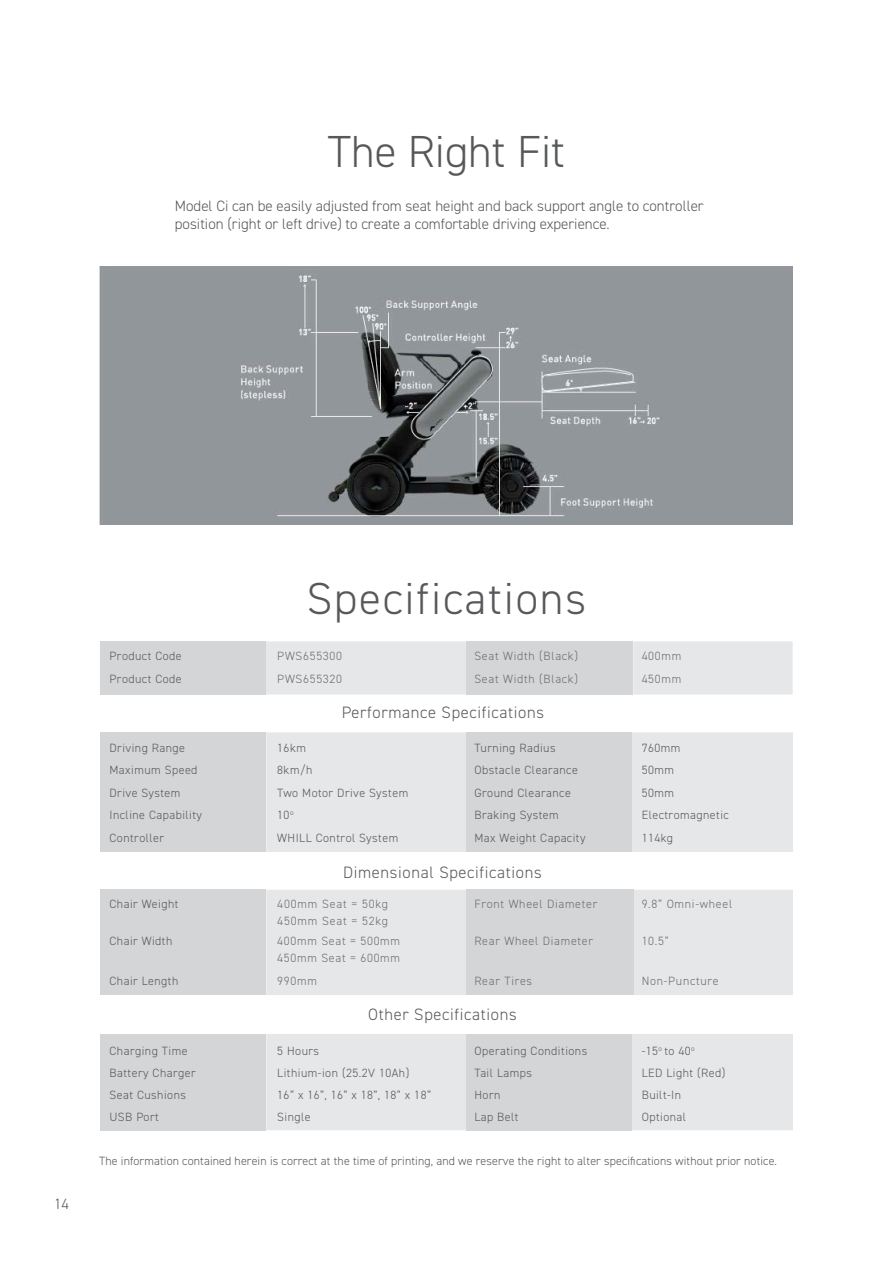
<style>
.page{position:relative;width:893px;height:1263px;background:#fff}
.page>*{position:absolute;margin:0;border:0;box-sizing:border-box;transform-origin:0 0}
.t1{font:300 45px "DIN2014";letter-spacing:.04em;color:#57585a}
.t2{font:300 45px "DIN2014";color:#57585a}
.t3{font:300 16.5px "DIN2014";letter-spacing:.04em;color:#57585a}
.t4{font:300 15px/18px "DIN2014";color:#57585a}
.t5{font:300 12px "DIN2014";letter-spacing:.04em;color:#57585a}
.t6{font:300 12px/16.5px "DIN2014";letter-spacing:.06em;color:#6c6d70}
.t7{font:300 12px "DIN2014";letter-spacing:.01em;color:#57585a}
</style>
<div class="page">
<img style="left:99px;top:267px;width:693px;height:257px">
<div style="left:266px;top:1034px;width:527px;height:96px;background:#e6e7e9"></div>
<div style="left:100px;top:1034px;width:166px;height:96px;background:#d4d5d7"></div>
<div style="left:467px;top:1034px;width:165px;height:96px;background:#d4d5d7"></div>
<div style="left:266px;top:890px;width:527px;height:105px;background:#e6e7e9"></div>
<div style="left:100px;top:890px;width:166px;height:105px;background:#d4d5d7"></div>
<div style="left:467px;top:890px;width:167px;height:105px;background:#d4d5d7"></div>
<div style="left:266px;top:732px;width:527px;height:120px;background:#e6e7e9"></div>
<div style="left:100px;top:732px;width:166px;height:120px;background:#d4d5d7"></div>
<div style="left:467px;top:732px;width:165px;height:120px;background:#d4d5d7"></div>
<div style="left:266px;top:641px;width:527px;height:53px;background:#e6e7e9"></div>
<div style="left:100px;top:641px;width:166px;height:53px;background:#d4d5d7"></div>
<div style="left:467px;top:641px;width:166px;height:53px;background:#d4d5d7"></div>
<p class="t2" style="left:328px;top:124px;width:239px">The Right Fit</p>
<p class="t4" style="left:175px;top:197px;width:530px">Model Ci can be easily adjusted from seat height and back support angle to controller position (right or left drive) to create a comfortable driving experience.</p>
<p class="t4" style="left:54px;top:1195px;width:16px">14</p>
<p class="t5" style="left:109px;top:649px;width:74px">Product Code</p>
<p class="t5" style="left:109px;top:671px;width:74px">Product Code</p>
<p class="t5" style="left:109px;top:740px;width:77px">Driving Range</p>
<p class="t5" style="left:109px;top:763px;width:90px">Maximum Speed</p>
<p class="t5" style="left:109px;top:785px;width:72px">Drive System</p>
<p class="t5" style="left:109px;top:808px;width:94px">Incline Capability</p>
<p class="t5" style="left:109px;top:830px;width:56px">Controller</p>
<p class="t5" style="left:109px;top:897px;width:71px">Chair Weight</p>
<p class="t5" style="left:109px;top:934px;width:64px">Chair Width</p>
<p class="t5" style="left:109px;top:973px;width:70px">Chair Length</p>
<p class="t5" style="left:109px;top:1043px;width:80px">Charging Time</p>
<p class="t5" style="left:109px;top:1065px;width:88px">Battery Charger</p>
<p class="t5" style="left:109px;top:1087px;width:78px">Seat Cushions</p>
<p class="t5" style="left:109px;top:1109px;width:51px">USB Port</p>
<p class="t1" style="left:307px;top:571px;width:281px">Specifications</p>
<p class="t6" style="left:277px;top:648px;width:66px">PWS655300</p>
<p class="t6" style="left:277px;top:670px;width:66px">PWS655320</p>
<p class="t6" style="left:474px;top:648px;width:105px">Seat Width (Black)</p>
<p class="t6" style="left:474px;top:670px;width:105px">Seat Width (Black)</p>
<p class="t3" style="left:342px;top:702px;width:204px">Performance Specifications</p>
<p class="t5" style="left:277px;top:740px;width:30px">16km</p>
<p class="t5" style="left:277px;top:763px;width:37px">8km/h</p>
<p class="t5" style="left:277px;top:785px;width:132px">Two Motor Drive System</p>
<p class="t5" style="left:277px;top:808px;width:18px">10<sup>o</sup></p>
<p class="t5" style="left:277px;top:830px;width:122px">WHILL Control System</p>
<p class="t5" style="left:474px;top:740px;width:83px">Turning Radius</p>
<p class="t5" style="left:474px;top:763px;width:105px">Obstacle Clearance</p>
<p class="t5" style="left:474px;top:785px;width:98px">Ground Clearance</p>
<p class="t5" style="left:474px;top:808px;width:86px">Braking System</p>
<p class="t5" style="left:474px;top:830px;width:113px">Max Weight Capacity</p>
<p class="t3" style="left:343px;top:862px;width:200px">Dimensional Specifications</p>
<p class="t6" style="left:277px;top:896px;width:112px">400mm Seat = 50kg<br>450mm Seat = 52kg</p>
<p class="t6" style="left:277px;top:933px;width:124px">400mm Seat = 500mm<br>450mm Seat = 600mm</p>
<p class="t6" style="left:277px;top:973px;width:41px">990mm</p>
<p class="t6" style="left:474px;top:896px;width:124px">Front Wheel Diameter</p>
<p class="t6" style="left:474px;top:933px;width:120px">Rear Wheel Diameter</p>
<p class="t6" style="left:474px;top:973px;width:59px">Rear Tires</p>
<p class="t3" style="left:368px;top:1004px;width:150px">Other Specifications</p>
<p class="t5" style="left:277px;top:1043px;width:43px">5 Hours</p>
<p class="t5" style="left:277px;top:1065px;width:133px">Lithium-ion (25.2V 10Ah)</p>
<p class="t5" style="left:277px;top:1087px;width:155px">16” x 16”, 16” x 18”, 18” x 18”</p>
<p class="t5" style="left:277px;top:1109px;width:35px">Single</p>
<p class="t5" style="left:474px;top:1043px;width:114px">Operating Conditions</p>
<p class="t5" style="left:474px;top:1065px;width:59px">Tail Lamps</p>
<p class="t5" style="left:474px;top:1087px;width:28px">Horn</p>
<p class="t5" style="left:474px;top:1109px;width:46px">Lap Belt</p>
<p class="t6" style="left:642px;top:648px;width:41px">400mm</p>
<p class="t6" style="left:642px;top:670px;width:41px">450mm</p>
<p class="t5" style="left:642px;top:740px;width:40px">760mm</p>
<p class="t5" style="left:642px;top:763px;width:34px">50mm</p>
<p class="t5" style="left:642px;top:785px;width:34px">50mm</p>
<p class="t5" style="left:642px;top:808px;width:89px">Electromagnetic</p>
<p class="t5" style="left:642px;top:830px;width:33px">114kg</p>
<p class="t6" style="left:642px;top:896px;width:92px">9.8” Omni-wheel</p>
<p class="t6" style="left:642px;top:933px;width:29px">10.5”</p>
<p class="t6" style="left:642px;top:973px;width:78px">Non-Puncture</p>
<p class="t5" style="left:642px;top:1043px;width:54px">-15<sup>o</sup> to 40<sup>o</sup></p>
<p class="t5" style="left:642px;top:1065px;width:85px">LED Light (Red)</p>
<p class="t5" style="left:642px;top:1087px;width:41px">Built-In</p>
<p class="t5" style="left:642px;top:1109px;width:46px">Optional</p>
<p class="t7" style="left:99px;top:1153px;width:679px">The information contained herein is correct at the time of printing, and we reserve the right to alter specifications without prior notice.</p>
</div>
